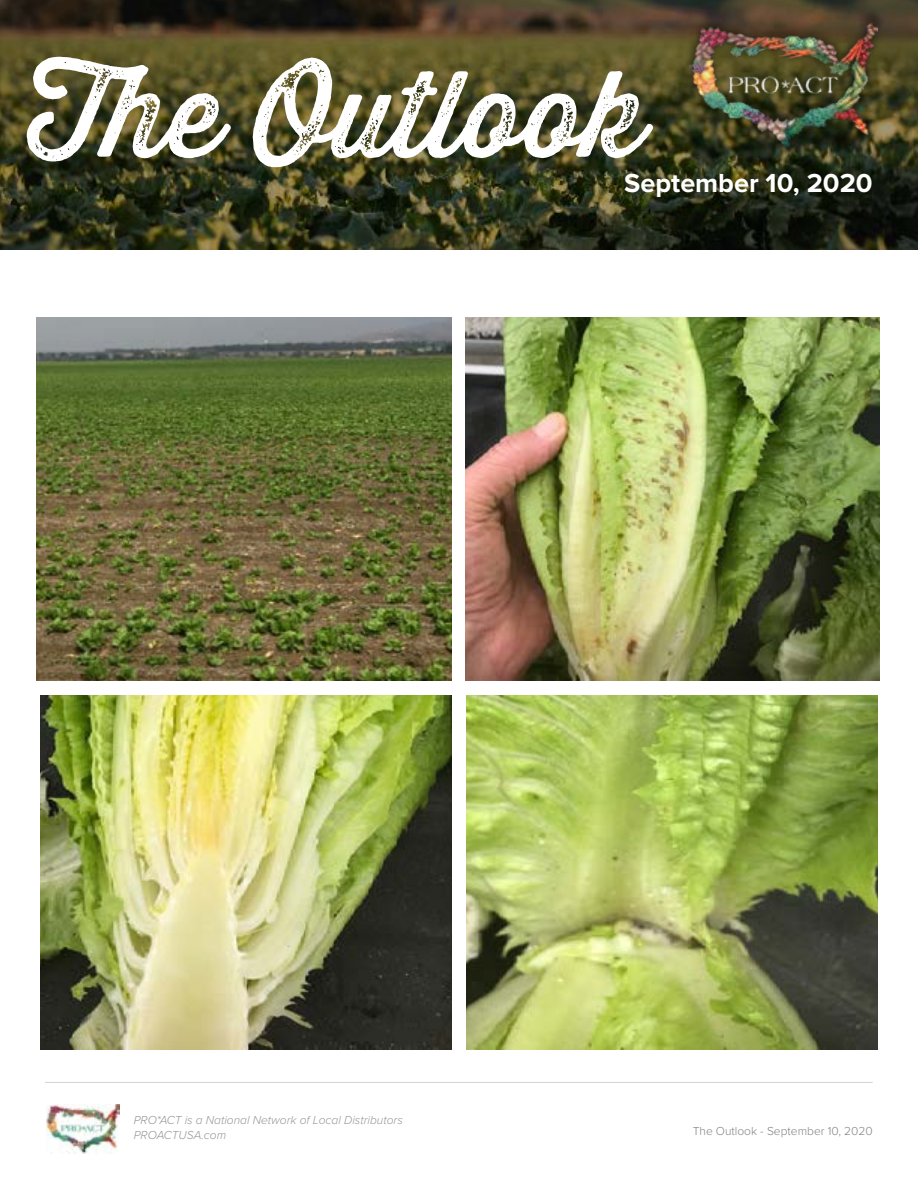
<style>
.page{position:relative;width:918px;height:1188px;background:#fff}
.page>*{position:absolute;margin:0;border:0;box-sizing:border-box;transform-origin:0 0}
.t1{font:118.5px "Thirsty Rough Reg Two";color:#fff}
.t2{font:700 27px "Proxima Nova";color:#fff}
.t3{font:italic 300 12px/14.4px "Proxima Nova";color:#939598}
.t4{font:300 12px "Proxima Nova";color:#808285}
</style>
<div class="page">
<img style="left:0;top:0;width:918px;height:249px">
<div style="left:681px;top:14px;width:205px;height:139px;background:#000;opacity:.6"></div>
<img style="left:689px;top:24px;width:189px;height:124px">
<img style="left:46px;top:1104px;width:74px;height:49px">
<hr style="left:45px;top:1082px;width:828px;height:1px;background:#d1d3d4">
<img style="left:37px;top:318px;width:415px;height:362px">
<img style="left:466px;top:318px;width:414px;height:362px">
<img style="left:40px;top:696px;width:412px;height:354px">
<img style="left:466px;top:696px;width:412px;height:354px">
<h1 class="t1" style="left:27px;top:27px;width:620px">The Outlook</h1>
<h2 class="t2" style="left:624px;top:163px;width:250px">September 10, 2020</h2>
<p class="t3" style="left:134px;top:1113px;width:271px">PRO*ACT is a National Network of Local Distributors<br>PROACTUSA.com</p>
<p class="t4" style="left:693px;top:1123px;width:181px">The Outlook - September 10, 2020</p>
</div>
